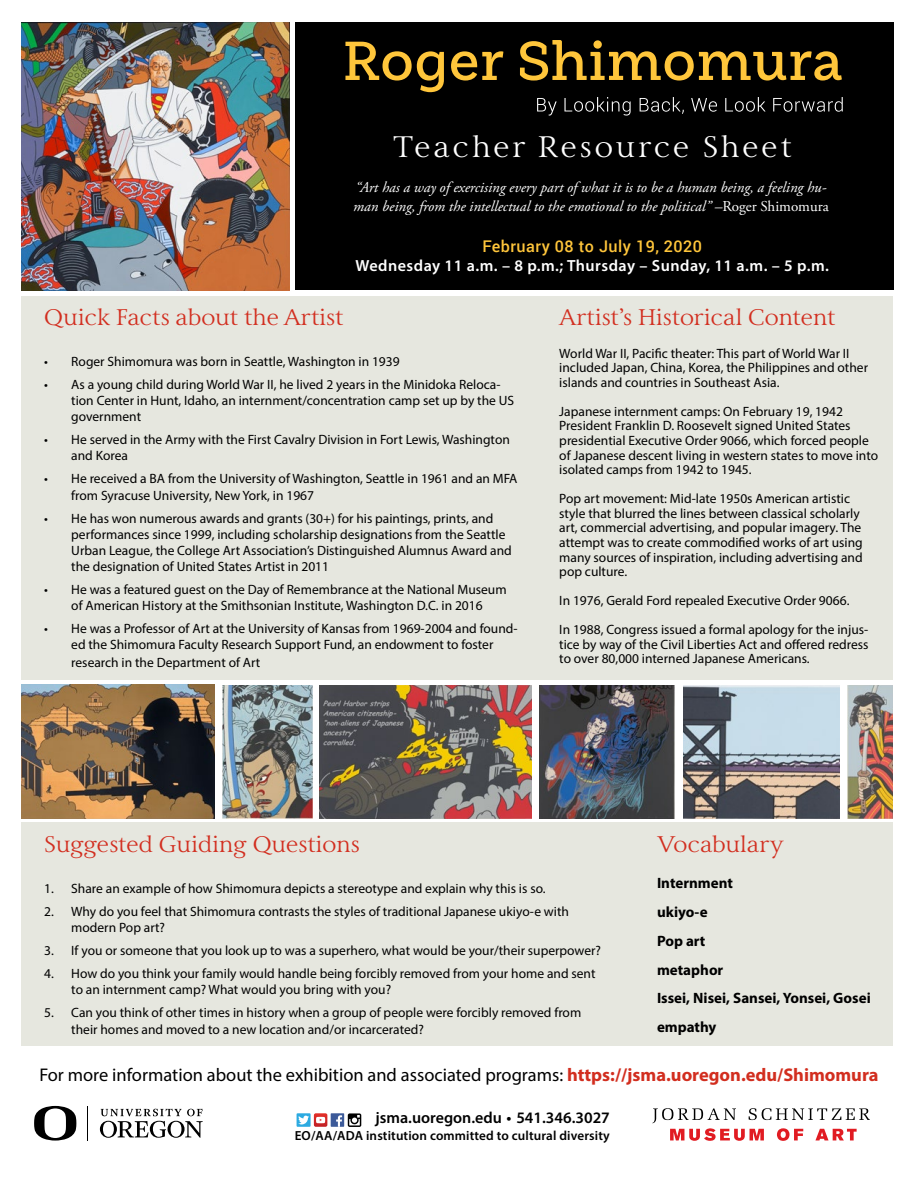
<style>
.page{position:relative;width:918px;height:1188px;background:#fff}
.page>*{position:absolute;margin:0;border:0;box-sizing:border-box;transform-origin:0 0}
.t1{font:600 55.5px "Weekly Pro";letter-spacing:.01em;color:#ffc63b}
.t2{font:300 29.55px "Carrig Pro";letter-spacing:.1em;color:#fff}
.t3{font:300 22.5px "Carrig Pro";color:#d22e1f}
.t4{font:18.45px "Myriad Pro";color:#000}
.t5{font:600 16.2px "Myriad Pro";letter-spacing:.03em;color:#fff}
.t6{font:500 16.2px "Roboto";letter-spacing:.03em;color:#ffc63b}
.t7{font:600 16.05px "Myriad Pro";color:#000}
.t8{font:italic 15px/19.5px "Adobe Garamond Pro";color:#fff}
.t9{font:700 15px/28.8px "Myriad Pro";color:#000}
.t10{font:13.5px/16.2px "Myriad Pro";color:#000}
.t11{font:600 13.2px "Myriad Pro";letter-spacing:.01em;color:#000}
.s1{font-style:normal}
.s2{font-weight:700;color:#d22e1f}
</style>
<div class="page">
<div style="left:21px;top:822px;width:872px;height:224px;background:#e6e7df"></div>
<div style="left:21px;top:296px;width:872px;height:384px;background:#e6e7df"></div>
<div style="left:295px;top:22px;width:598px;height:268px;background:#000"></div>
<div style="left:331px;top:1113px;width:13px;height:14px;background:#3c5a99"></div>
<svg style="left:336px;top:1115px;width:6px;height:12px"></svg>
<svg style="left:348px;top:1113px;width:13px;height:14px"></svg>
<svg style="left:297px;top:1113px;width:30px;height:14px"></svg>
<hr style="left:87px;top:1106px;width:1px;height:35px;background:#000">
<svg style="left:100px;top:1109px;width:103px;height:29px"></svg>
<svg style="left:34px;top:1106px;width:42px;height:35px"></svg>
<svg style="left:652px;top:1108px;width:218px;height:33px"></svg>
<svg style="left:537px;top:97px;width:306px;height:19px"></svg>
<img style="left:21px;top:22px;width:269px;height:269px">
<img style="left:21px;top:684px;width:194px;height:134px">
<img style="left:223px;top:685px;width:89px;height:133px">
<img style="left:319px;top:685px;width:213px;height:133px">
<img style="left:539px;top:685px;width:135px;height:133px">
<img style="left:683px;top:685px;width:156px;height:133px">
<img style="left:848px;top:685px;width:45px;height:133px">
<h1 class="t1" style="left:343px;top:29px;width:502px">Roger Shimomura</h1>
<h2 class="t2" style="left:393px;top:126px;width:400px">Teacher Resource Sheet</h2>
<p class="t8" style="left:353px;top:178px;width:477px">“Art has a way of exercising every part of what it is to be a human being, a feeling hu&shy;man being, from the intellectual to the emotional to the political” –<span class="s1">Roger Shimomura</span></p>
<p class="t6" style="left:482px;top:235px;width:221px">February 08 to July 19, 2020</p>
<p class="t5" style="left:356px;top:256px;width:475px">Wednesday 11 a.m. – 8 p.m.; Thursday – Sunday, 11 a.m. – 5 p.m.</p>
<h3 class="t3" style="left:44px;top:301px;width:301px">Quick Facts about the Artist</h3>
<p class="t10" style="left:44px;top:353px;width:357px">• Roger Shimomura was born in Seattle, Washington in 1939</p>
<p class="t10" style="left:71px;top:376px;width:444px;text-indent:-27px">• As a young child during World War II, he lived 2 years in the Minidoka Reloca&shy;tion Center in Hunt, Idaho, an internment/concentration camp set up by the US government</p>
<p class="t10" style="left:71px;top:431px;width:440px;text-indent:-27px">• He served in the Army with the First Cavalry Division in Fort Lewis, Washington and Korea</p>
<p class="t10" style="left:71px;top:471px;width:448px;text-indent:-27px">• He received a BA from the University of Washington, Seattle in 1961 and an MFA from Syracuse University, New York, in 1967</p>
<p class="t10" style="left:71px;top:510px;width:442px;text-indent:-27px">• He has won numerous awards and grants (30+) for his paintings, prints, and performances since 1999, including scholarship designations from the Seattle Urban League, the College Art Association’s Distinguished Alumnus Award and the designation of United States Artist in 2011</p>
<p class="t10" style="left:44px;top:581px;width:464px;text-align:center">• He was a featured guest on the Day of Remembrance at the National Museum of American History at the Smithsonian Institute, Washington D.C. in 2016</p>
<p class="t10" style="left:44px;top:620px;width:475px;text-align:center">• He was a Professor of Art at the University of Kansas from 1969-2004 and found&shy;ed the Shimomura Faculty Research Support Fund, an endowment to foster</p>
<p class="t10" style="left:71px;top:655px;width:191px">research in the Department of Art</p>
<h3 class="t3" style="left:559px;top:301px;width:278px">Artist’s Historical Content</h3>
<p class="t10" style="left:559px;top:346px;width:310px;line-height:14.5px">World War II, Pacific theater: This part of World War II included Japan, China, Korea, the Philippines and other islands and countries in Southeast Asia.</p>
<p class="t10" style="left:559px;top:404px;width:320px;line-height:14.5px">Japanese internment camps: On February 19, 1942<br>President Franklin D. Roosevelt signed United States presidential Executive Order 9066, which forced people of Japanese descent living in western states to move into isolated camps from 1942 to 1945.</p>
<p class="t10" style="left:559px;top:491px;width:305px;line-height:14.5px">Pop art movement: Mid-late 1950s American artistic style that blurred the lines between classical scholarly art, commercial advertising, and popular imagery. The attempt was to create commodified works of art using many sources of inspiration, including advertising and pop culture.</p>
<p class="t10" style="left:559px;top:586px;width:310px;line-height:29.1px">In 1976, Gerald Ford repealed Executive Order 9066.<br>In 1988, Congress issued a formal apology for the injus-</p>
<p class="t10" style="left:559px;top:637px;width:311px;line-height:14.5px">tice by way of the Civil Liberties Act and offered redress to over 80,000 interned Japanese Americans.</p>
<h3 class="t3" style="left:44px;top:829px;width:317px">Suggested Guiding Questions</h3>
<p class="t10" style="left:44px;top:880px;width:503px">1. Share an example of how Shimomura depicts a stereotype and explain why this is so.</p>
<p class="t10" style="left:71px;top:903px;width:499px;text-indent:-27px">2. Why do you feel that Shimomura contrasts the styles of traditional Japanese ukiyo-e with modern Pop art?</p>
<p class="t10" style="left:44px;top:943px;width:558px">3. If you or someone that you look up to was a superhero, what would be your/their superpower?</p>
<p class="t10" style="left:71px;top:965px;width:526px;text-indent:-27px">4. How do you think your family would handle being forcibly removed from your home and sent to an internment camp? What would you bring with you?</p>
<p class="t10" style="left:71px;top:1005px;width:512px;text-indent:-27px">5. Can you think of other times in history when a group of people were forcibly removed from their homes and moved to a new location and/or incarcerated?</p>
<h3 class="t3" style="left:657px;top:829px;width:128px">Vocabulary</h3>
<p class="t9" style="left:657px;top:868px;width:215px">Internment<br>ukiyo-e<br>Pop art<br>metaphor<br>Issei, Nisei, Sansei, Yonsei, Gosei empathy</p>
<h3 class="t4" style="left:39px;top:1064px;width:841px">For more information about the exhibition and associated programs: <span class="s2">https://jsma.uoregon.edu/Shimomura</span></h3>
<p class="t7" style="left:376px;top:1107px;width:236px">jsma.uoregon.edu • 541.346.3027</p>
<p class="t11" style="left:295px;top:1127px;width:317px">EO/AA/ADA institution committed to cultural diversity</p>
</div>
